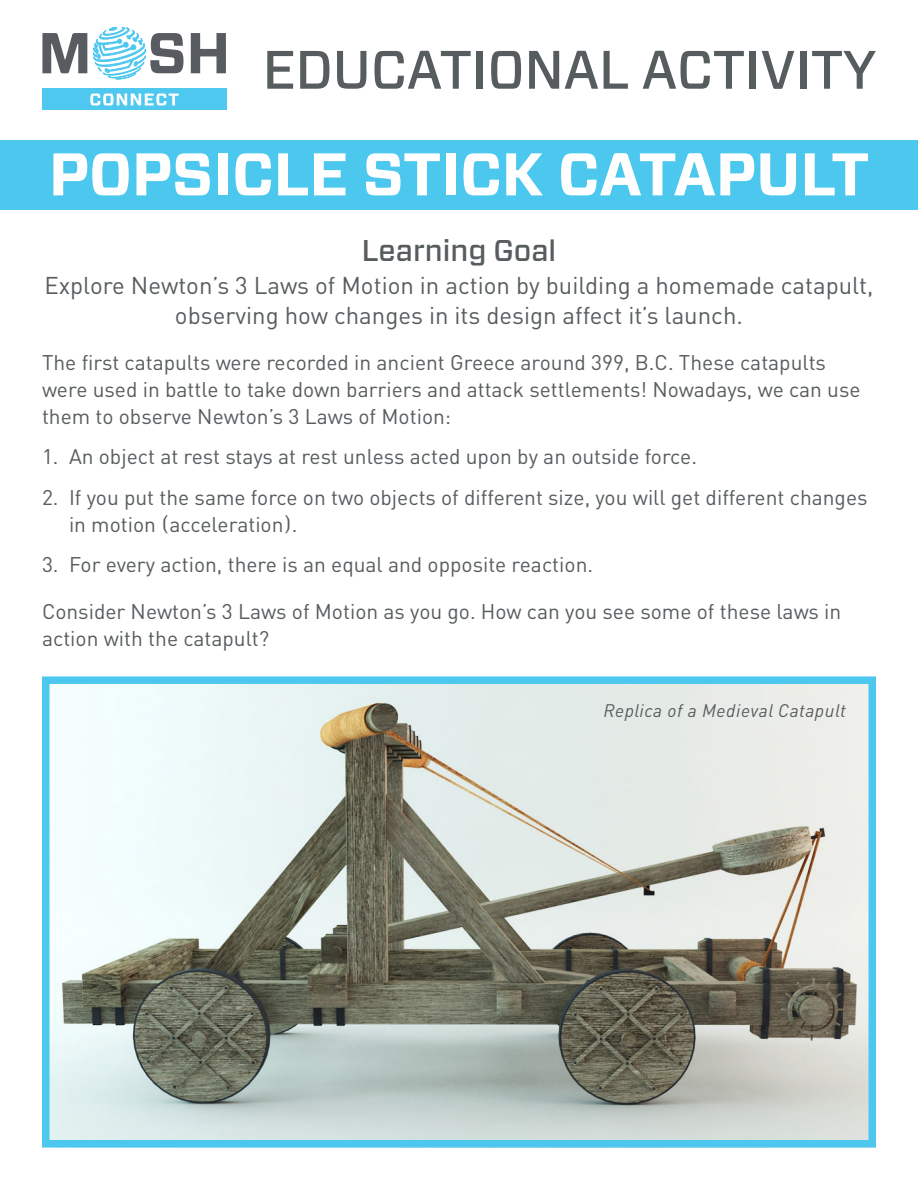
<style>
.page{position:relative;width:918px;height:1188px;background:#fff}
.page>*{position:absolute;margin:0;border:0;box-sizing:border-box;transform-origin:0 0}
.t1{font:700 60px "Forza";color:#fff}
.t2{font:500 54px "Forza";color:#575c5f}
.t3{font:500 30px "Forza";color:#575c5f}
.t4{font:24px/30px "DIN Pro";color:#575c5f;text-align:center}
.t5{font:21px/27px "DIN Pro";color:#575c5f}
.t6{font:italic 18px "DIN Pro";letter-spacing:.03em;color:#575c5f}
.s1{font-family:"Forza"}
</style>
<div class="page">
<div style="left:42px;top:88px;width:184px;height:22px;background:#4fc8ef"></div>
<svg style="left:191px;top:33px;width:35px;height:40px"></svg>
<svg style="left:90px;top:94px;width:89px;height:11px"></svg>
<svg style="left:42px;top:27px;width:141px;height:53px"></svg>
<div style="left:0;top:140px;width:918px;height:69px;background:#4cc8ef"></div>
<img style="left:51px;top:685px;width:816px;height:454px">
<div style="left:42px;top:676px;width:834px;height:472px;border:8px solid #4cc8ef"></div>
<p class="t2" style="left:263px;top:34px;width:615px">EDUCATIONAL ACTIVITY</p>
<p class="t1" style="left:49px;top:134px;width:822px">POPSICLE STICK CATAPULT</p>
<p class="t3" style="left:362px;top:230px;width:196px">Learning Goal</p>
<p class="t4" style="left:44px;top:268px;width:831px">Explore Newton’s 3 Laws of Motion in action by building a homemade catapult, observing how changes in its design affect it’s launch.</p>
<p class="t5" style="left:42px;top:347px;width:820px">The first catapults were recorded in ancient Greece around 399, B.C. These catapults were used in battle to take down barriers and attack settlements! Nowadays, we can use them to observe Newton’s 3 Laws of Motion:</p>
<p class="t5" style="left:42px;top:441px;width:657px">1. An object at rest stays at rest unless acted upon by an outside force.</p>
<p class="t5" style="left:69px;top:482px;width:800px;text-indent:-27px">2. If you put the same force on two objects of different size, you will get different changes in motion <span class="s1">(</span>acceleration<span class="s1">)</span>.</p>
<p class="t5" style="left:42px;top:549px;width:553px">3. For every action, there is an equal and opposite reaction.</p>
<p class="t5" style="left:42px;top:596px;width:801px">Consider Newton’s 3 Laws of Motion as you go. How can you see some of these laws in action with the catapult?</p>
<p class="t6" style="left:604px;top:697px;width:244px">Replica of a Medieval Catapult</p>
</div>
